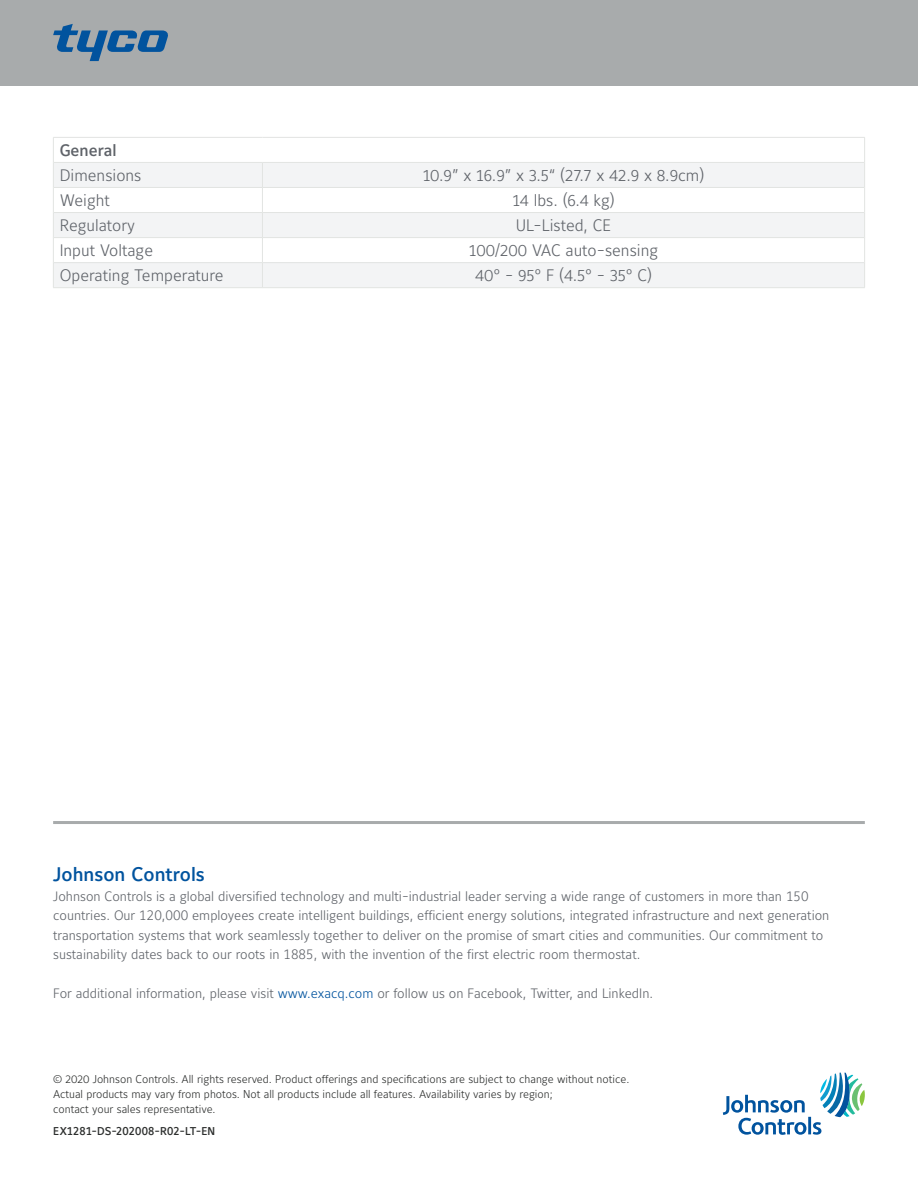
<style>
.page{position:relative;width:918px;height:1188px;background:#fff}
.page>*{position:absolute;margin:0;border:0;box-sizing:border-box;transform-origin:0 0}
.t1{font:500 19.5px "Maurea Jci Tf ML";color:#01539e}
.t2{font:300 16.5px "Maurea Jci Lf ML";color:#5f6369}
.t3{font:500 16.5px "Maurea Jci Lf ML";color:#5f6369}
.t4{font:300 13.5px/19.5px "Maurea Jci Tf ML";color:#5f6369}
.t5{font:300 11.25px/15px "Maurea Jci Lf ML";color:#2d2f2e}
.t6{font:500 11.25px "Maurea Jci Tf ML";letter-spacing:-.005em;color:#2d2f2e}
.s1{color:#01539e}
</style>
<div class="page">
<div style="left:0;top:0;width:918px;height:85px;background:#a8abac"></div>
<svg style="left:53px;top:24px;width:115px;height:37px"></svg>
<svg style="left:54px;top:163px;width:810px;height:124px;fill:#f3f4f5"></svg>
<svg style="left:53px;top:138px;width:1px;height:149px"></svg>
<svg style="left:262px;top:163px;width:1px;height:124px"></svg>
<svg style="left:864px;top:138px;width:1px;height:149px"></svg>
<hr style="left:53px;top:137px;width:209px;height:1px;background:#e2e4e2">
<hr style="left:262px;top:137px;width:603px;height:1px;background:#e2e4e2">
<hr style="left:54px;top:162px;width:208px;height:1px;background:#e2e4e2">
<hr style="left:54px;top:187px;width:208px;height:1px;background:#e2e4e2">
<hr style="left:54px;top:212px;width:208px;height:1px;background:#e2e4e2">
<hr style="left:54px;top:237px;width:208px;height:1px;background:#e2e4e2">
<hr style="left:54px;top:262px;width:208px;height:1px;background:#e2e4e2">
<hr style="left:53px;top:287px;width:209px;height:1px;background:#e2e4e2">
<hr style="left:262px;top:162px;width:602px;height:1px;background:#e2e4e2">
<hr style="left:262px;top:187px;width:602px;height:1px;background:#e2e4e2">
<hr style="left:262px;top:212px;width:602px;height:1px;background:#e2e4e2">
<hr style="left:262px;top:237px;width:602px;height:1px;background:#e2e4e2">
<hr style="left:262px;top:262px;width:602px;height:1px;background:#e2e4e2">
<hr style="left:262px;top:287px;width:603px;height:1px;background:#e2e4e2">
<svg style="left:723px;top:1073px;width:142px;height:62px"></svg>
<hr style="left:53px;top:821px;width:812px;height:3px;background:#a8abac">
<p class="t3" style="left:60px;top:140px;width:58px">General</p>
<p class="t2" style="left:60px;top:165px;width:83px">Dimensions</p>
<p class="t2" style="left:423px;top:165px;width:283px">10.9” x 16.9” x 3.5“ (27.7 x 42.9 x 8.9cm)</p>
<p class="t2" style="left:60px;top:190px;width:52px">Weight</p>
<p class="t2" style="left:512px;top:190px;width:104px">14 lbs. (6.4 kg)</p>
<p class="t2" style="left:60px;top:215px;width:77px">Regulatory</p>
<p class="t2" style="left:516px;top:215px;width:97px">UL-Listed, CE</p>
<p class="t2" style="left:60px;top:240px;width:95px">Input Voltage</p>
<p class="t2" style="left:469px;top:240px;width:191px">100/200 VAC auto-sensing</p>
<p class="t2" style="left:60px;top:265px;width:165px">Operating Temperature</p>
<p class="t2" style="left:475px;top:265px;width:179px">40° - 95° F (4.5° - 35° C)</p>
<h1 class="t1" style="left:53px;top:863px;width:153px">Johnson Controls</h1>
<p class="t4" style="left:53px;top:886px;width:778px">Johnson Controls is a global diversified technology and multi-industrial leader serving a wide range of customers in more than 150 countries. Our 120,000 employees create intelligent buildings, efficient energy solutions, integrated infrastructure and next generation transportation systems that work seamlessly together to deliver on the promise of smart cities and communities. Our commitment to sustainability dates back to our roots in 1885, with the invention of the first electric room thermostat.</p>
<p class="t4" style="left:53px;top:983px;width:602px">For additional information, please visit <span class="s1">www.exacq.com</span> or follow us on Facebook, Twitter, and LinkedIn.</p>
<p class="t5" style="left:53px;top:1071px;width:578px">© 2020 Johnson Controls. All rights reserved. Product offerings and specifications are subject to change without notice.<br>Actual products may vary from photos. Not all products include all features. Availability varies by region;<br>contact your sales representative.</p>
<p class="t6" style="left:53px;top:1124px;width:164px">EX1281-DS-202008-R02-LT-EN</p>
</div>
